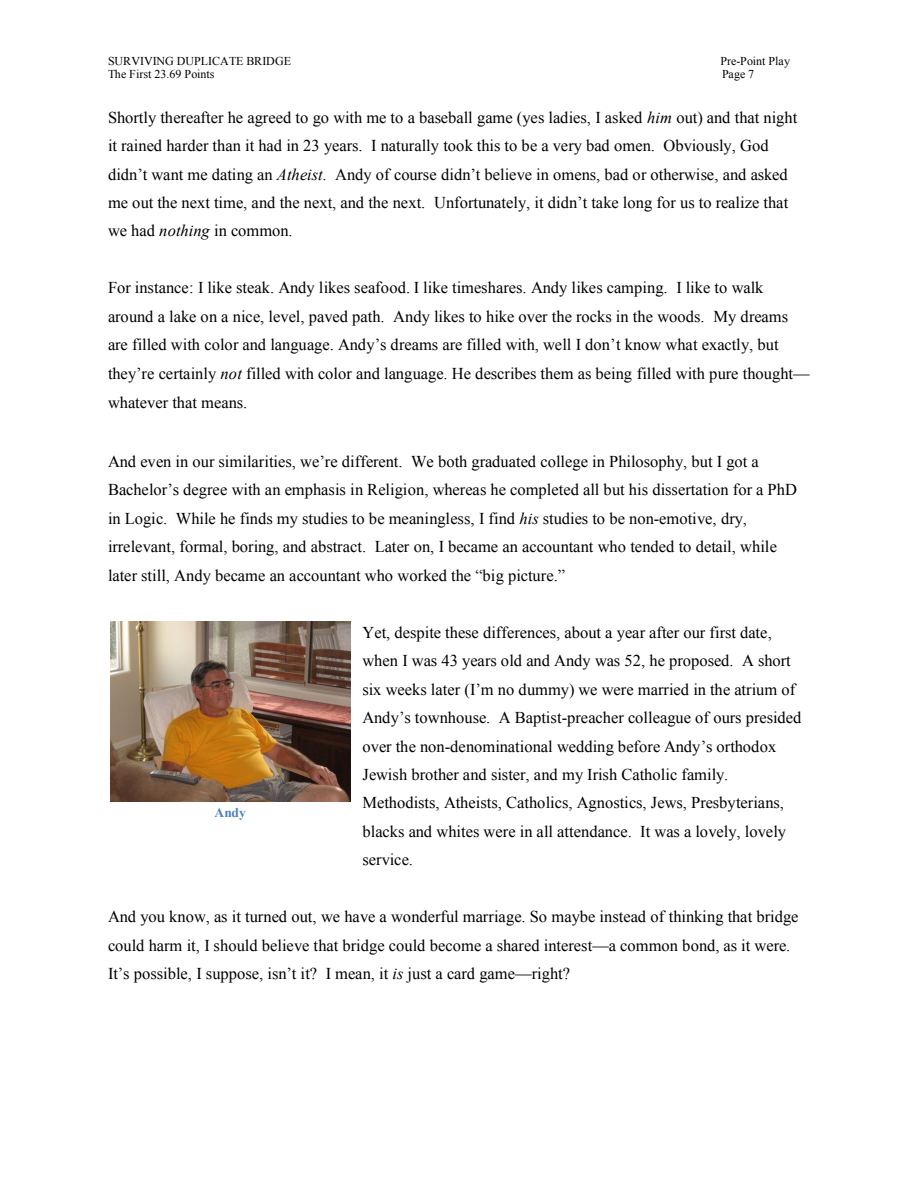
<style>
.page{position:relative;width:918px;height:1188px;background:#fff}
.page>*{position:absolute;margin:0;border:0;box-sizing:border-box;transform-origin:0 0}
.t1{font:16.5px/28.5px "Times New Roman";letter-spacing:-.005em;color:#000}
.t2{font:700 13.5px "Times New Roman";color:#4f81bd}
.t3{font:12px "Times New Roman";color:#000}
.s1{font-style:italic}
</style>
<div class="page">
<img style="left:110px;top:622px;width:240px;height:180px">
<p class="t3" style="left:108px;top:54px;width:184px">SURVIVING DUPLICATE BRIDGE</p>
<p class="t3" style="left:721px;top:54px;width:71px">Pre-Point Play</p>
<p class="t3" style="left:108px;top:68px;width:108px">The First 23.69 Points</p>
<p class="t3" style="left:722px;top:68px;width:34px">Page 7</p>
<p class="t1" style="left:108px;top:103px;width:691px">Shortly thereafter he agreed to go with me to a baseball game (yes ladies, I asked <span class="s1">him</span> out) and that night it rained harder than it had in 23 years. I naturally took this to be a very bad omen. Obviously, God didn‘t want me dating an <span class="s1">Atheist</span>. Andy of course didn‘t believe in omens, bad or otherwise, and asked me out the next time, and the next, and the next. Unfortunately, it didn‘t take long for us to realize that we had <span class="s1">nothing</span> in common.</p>
<p class="t1" style="left:108px;top:274px;width:703px">For instance: I like steak. Andy likes seafood. I like timeshares. Andy likes camping. I like to walk around a lake on a nice, level, paved path. Andy likes to hike over the rocks in the woods. My dreams are filled with color and language. Andy‘s dreams are filled with, well I don‘t know what exactly, but they‘re certainly <span class="s1">not</span> filled with color and language. He describes them as being filled with pure thought— whatever that means.</p>
<p class="t1" style="left:108px;top:447px;width:690px">And even in our similarities, we‘re different. We both graduated college in Philosophy, but I got a Bachelor‘s degree with an emphasis in Religion, whereas he completed all but his dissertation for a PhD in Logic. While he finds my studies to be meaningless, I find <span class="s1">his</span> studies to be non-emotive, dry, irrelevant, formal, boring, and abstract. Later on, I became an accountant who tended to detail, while later still, Andy became an accountant who worked the ―big picture.‖</p>
<p class="t2" style="left:215px;top:805px;width:33px">Andy</p>
<p class="t1" style="left:363px;top:618px;width:440px">Yet, despite these differences, about a year after our first date, when I was 43 years old and Andy was 52, he proposed. A short six weeks later (I‘m no dummy) we were married in the atrium of Andy‘s townhouse. A Baptist-preacher colleague of ours presided over the non-denominational wedding before Andy‘s orthodox Jewish brother and sister, and my Irish Catholic family.<br>Methodists, Atheists, Catholics, Agnostics, Jews, Presbyterians, blacks and whites were in all attendance. It was a lovely, lovely service.</p>
<p class="t1" style="left:108px;top:903px;width:692px">And you know, as it turned out, we have a wonderful marriage. So maybe instead of thinking that bridge could harm it, I should believe that bridge could become a shared interest—a common bond, as it were.<br>It‘s possible, I suppose, isn‘t it? I mean, it <span class="s1">is</span> just a card game—right?</p>
</div>
